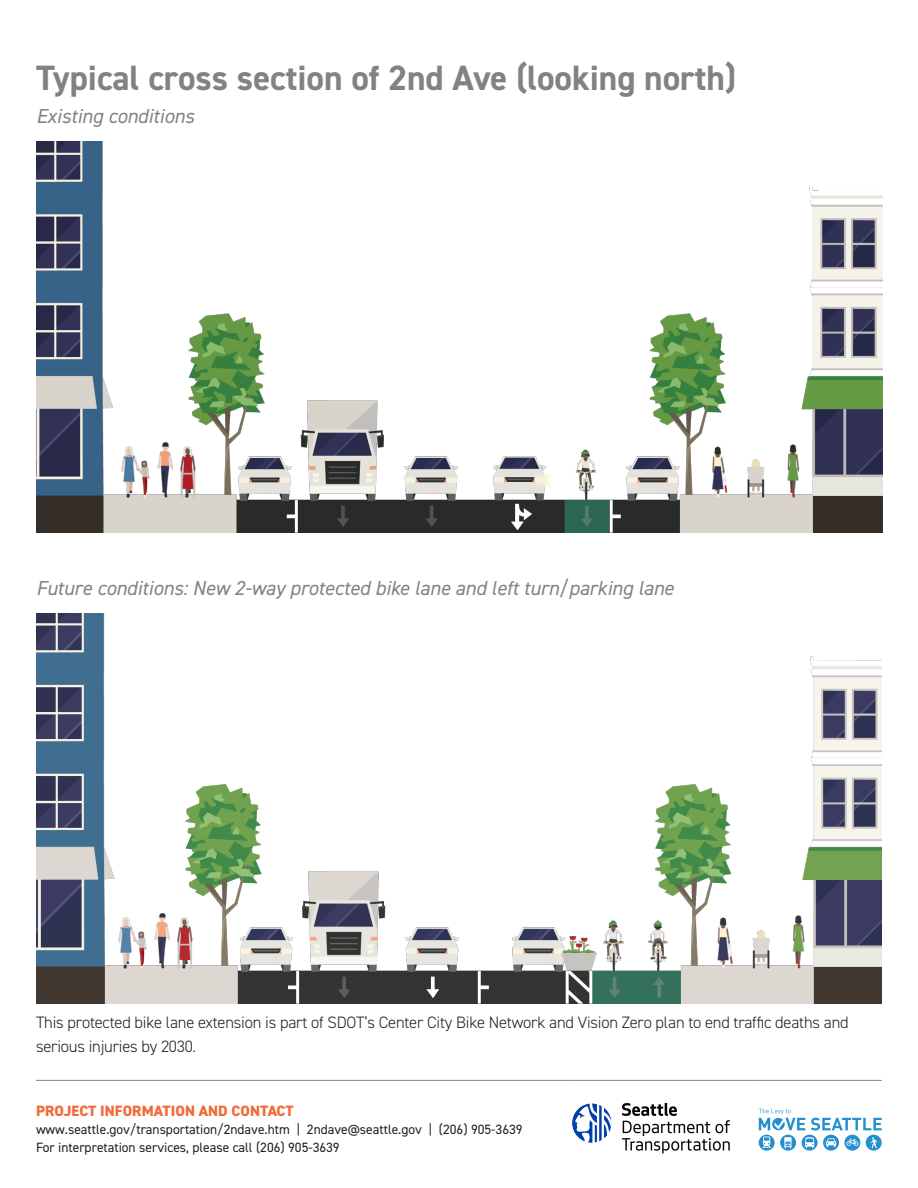
<style>
.page{position:relative;width:918px;height:1188px;background:#fff}
.page>*{position:absolute;margin:0;border:0;box-sizing:border-box;transform-origin:0 0}
.Contact{font:700 35.25px "DIN2014";color:#808285}
.Subtitle{font:italic 20.25px "DIN2014";color:#808285}
.Contact-2{font:italic 20.25px "DIN2014";color:#808285}
.Text_Highlight{font:300 16.5px/23.2px "DIN2014";letter-spacing:-.01em;color:#231f20}
.t1{font:800 15px "DIN2014";letter-spacing:.005em;color:#f26a37}
.t2{font:13.5px/18px "DIN2014";color:#231f20}
</style>
<div class="page">
<hr style="left:36px;top:1080px;width:536px;height:1px;background:#808285">
<hr style="left:572px;top:1080px;width:186px;height:1px;background:#808285">
<hr style="left:758px;top:1080px;width:124px;height:1px;background:#808285">
<svg style="left:622px;top:1103px;width:108px;height:50px"></svg>
<svg style="left:572px;top:1103px;width:40px;height:40px"></svg>
<div style="left:572px;top:1103px;width:40px;height:40px;border:1px solid #fff;border-radius:50%"></div>
<svg style="left:575px;top:1103px;width:37px;height:40px"></svg>
<svg style="left:811px;top:1118px;width:71px;height:12px"></svg>
<svg style="left:759px;top:1135px;width:16px;height:16px"></svg>
<svg style="left:780px;top:1135px;width:16px;height:16px"></svg>
<svg style="left:802px;top:1135px;width:16px;height:16px"></svg>
<svg style="left:823px;top:1135px;width:16px;height:16px"></svg>
<svg style="left:844px;top:1135px;width:16px;height:16px"></svg>
<svg style="left:866px;top:1135px;width:16px;height:16px"></svg>
<svg style="left:762px;top:1137px;width:9px;height:11px"></svg>
<svg style="left:805px;top:1137px;width:9px;height:11px"></svg>
<svg style="left:826px;top:1138px;width:10px;height:9px"></svg>
<svg style="left:846px;top:1138px;width:12px;height:8px"></svg>
<svg style="left:870px;top:1137px;width:7px;height:12px"></svg>
<svg style="left:784px;top:1137px;width:8px;height:11px"></svg>
<svg style="left:759px;top:1109px;width:46px;height:22px"></svg>
<img style="left:36px;top:141px;width:846px;height:392px">
<img style="left:36px;top:613px;width:846px;height:390px">
<p class="Contact" style="left:36px;top:55px;width:702px">Typical cross section of 2nd Ave (looking north)</p>
<p class="Contact-2" style="left:36px;top:104px;width:160px">Existing conditions</p>
<p class="Subtitle" style="left:36px;top:575px;width:639px">Future conditions: New 2-way protected bike lane and left turn/parking lane</p>
<p class="Text_Highlight" style="left:36px;top:1011px;width:814px">This protected bike lane extension is part of SDOT’s Center City Bike Network and Vision Zero plan to end traffic deaths and serious injuries by 2030.</p>
<p class="t1" style="left:36px;top:1101px;width:259px">PROJECT INFORMATION AND CONTACT</p>
<p class="t2" style="left:36px;top:1120px;width:488px">www.seattle.gov/transportation/2ndave.htm | 2ndave@seattle.gov | (206) 905-3639<br>For interpretation services, please call (206) 905-3639</p>
</div>
